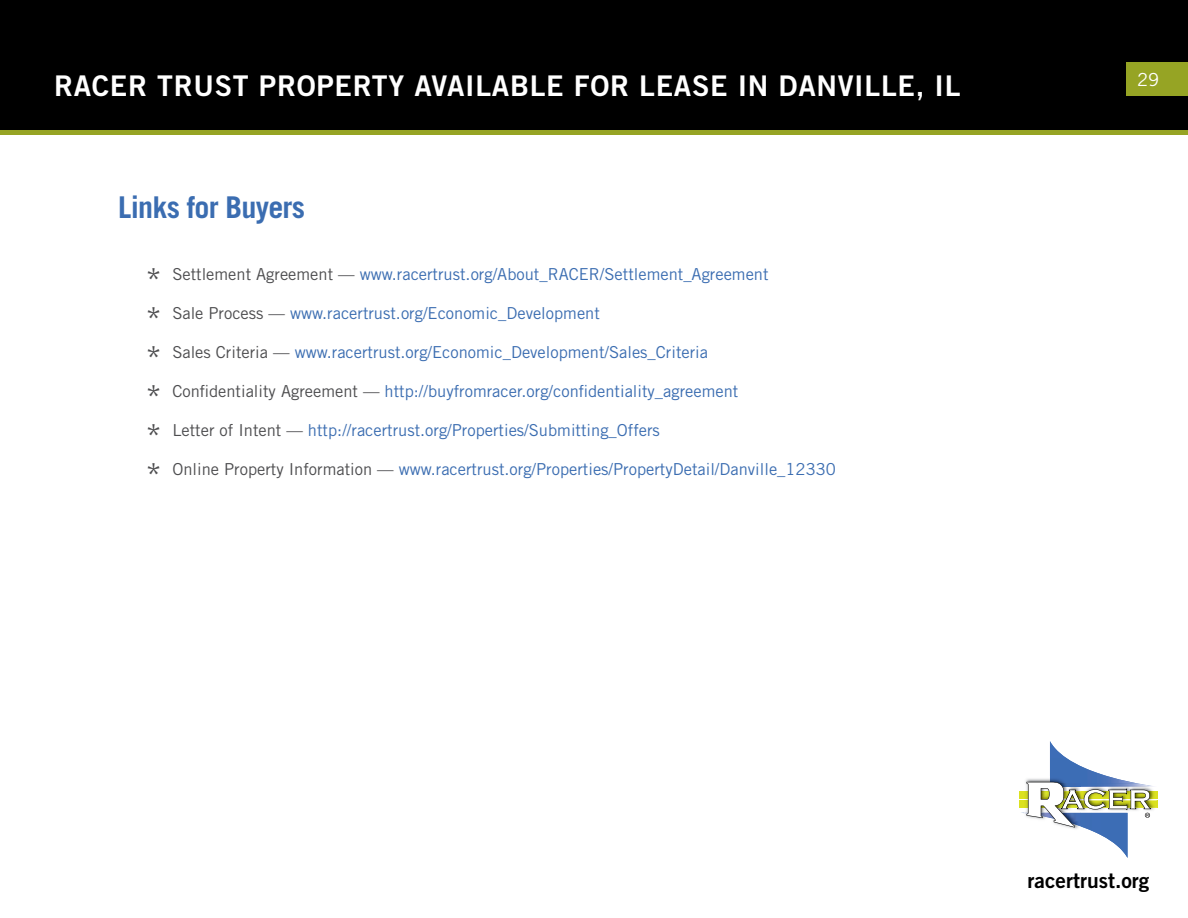
<style>
.page{position:relative;width:1188px;height:918px;background:#fff}
.page>*{position:absolute;margin:0;border:0;box-sizing:border-box;transform-origin:0 0}
.t1{font:700 30px "Trade Gothic LT Std";letter-spacing:-.025em;color:#3b6db1}
.t2{font:28.5px "Trade Gothic LT Std Bd 2";letter-spacing:.025em;color:#fff}
.t3{font:21px "Trade Gothic LT Std Bd 2";color:#000}
.t4{font:18px "Trade Gothic LT Std";color:#fff}
.t5{font:16.5px "Trade Gothic LT Std";color:#3b6db1}
.s1{font-size:33px;color:#4d4d4f}
.s2{color:#4d4d4f}
</style>
<div class="page">
<div style="left:1px;top:1px;width:1186px;height:131px;background:#000"></div>
<div style="left:0;top:0;width:1188px;height:133px;border:2px solid #000"></div>
<div style="left:1126px;top:62px;width:62px;height:34px;background:#96a424"></div>
<div style="left:0;top:130px;width:1188px;height:5px;background:#96a424"></div>
<div style="left:1019px;top:791px;width:139px;height:7px;background:#dbe120"></div>
<div style="left:1019px;top:801px;width:139px;height:7px;background:#dbe120"></div>
<svg style="left:1021px;top:741px;width:137px;height:117px"></svg>
<h2 class="t2" style="left:54px;top:68px;width:908px">RACER TRUST PROPERTY AVAILABLE FOR LEASE IN DANVILLE, IL</h2>
<h1 class="t1" style="left:118px;top:189px;width:189px">Links for Buyers</h1>
<p class="t5" style="left:145px;top:264px;width:625px"><span class="s1">*</span> <span class="s2">Settlement Agreement —</span> www.racertrust.org/About_RACER/Settlement_Agreement</p>
<p class="t5" style="left:145px;top:303px;width:456px"><span class="s1">*</span> <span class="s2">Sale Process —</span> www.racertrust.org/Economic_Development</p>
<p class="t5" style="left:145px;top:342px;width:564px"><span class="s1">*</span> <span class="s2">Sales Criteria —</span> www.racertrust.org/Economic_Development/Sales_Criteria</p>
<p class="t5" style="left:145px;top:381px;width:595px"><span class="s1">*</span> <span class="s2">Confidentiality Agreement —</span> http://buyfromracer.org/confidentiality_agreement</p>
<p class="t5" style="left:145px;top:420px;width:516px"><span class="s1">*</span> <span class="s2">Letter of Intent —</span> http://racertrust.org/Properties/Submitting_Offers</p>
<p class="t5" style="left:145px;top:459px;width:692px"><span class="s1">*</span> <span class="s2">Online Property Information —</span> www.racertrust.org/Properties/PropertyDetail/Danville_12330</p>
<p class="t4" style="left:1137px;top:68px;width:23px">29</p>
<p class="t3" style="left:1028px;top:867px;width:123px">racertrust.org</p>
</div>
